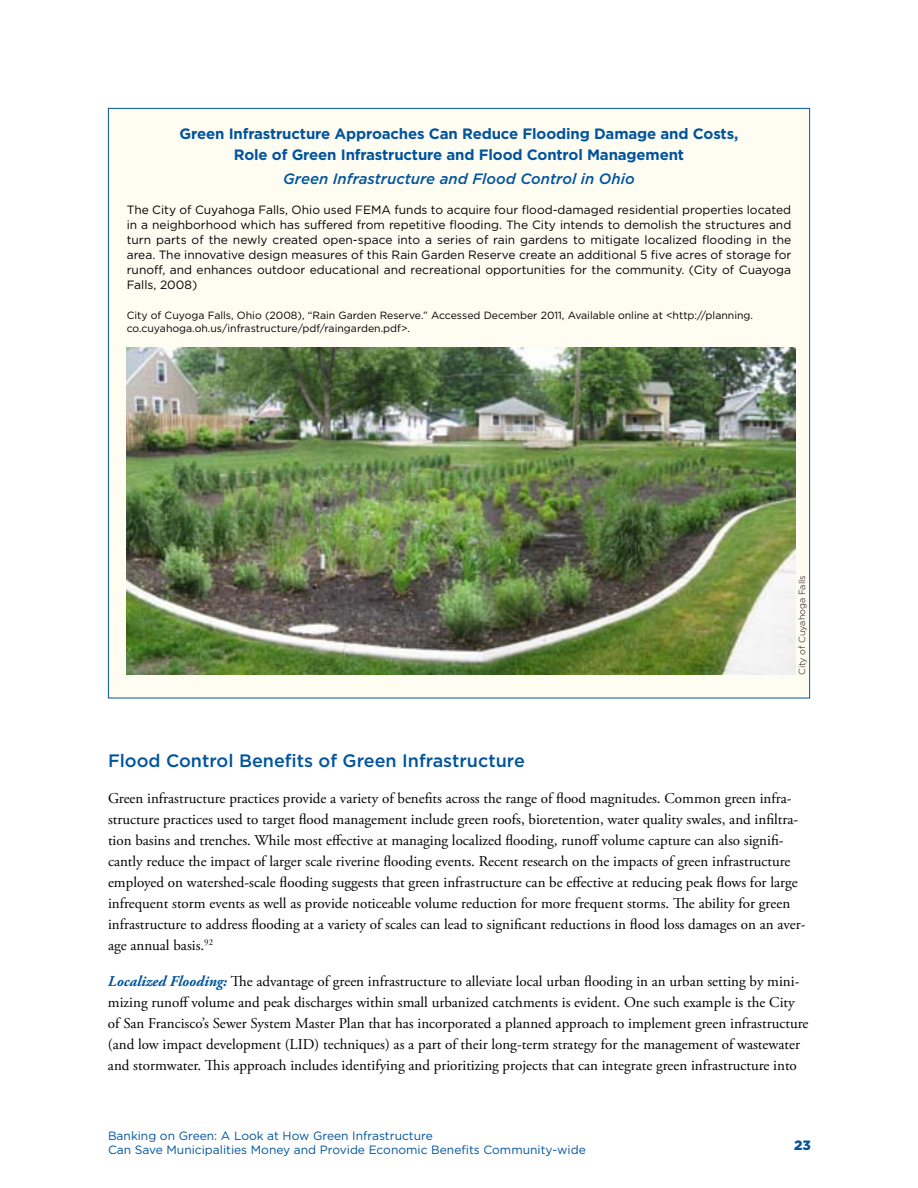
<style>
.page{position:relative;width:918px;height:1188px;background:#fff}
.page>*{position:absolute;margin:0;border:0;box-sizing:border-box;transform-origin:0 0}
.t1{font:500 18px "Gotham";color:#00549e}
.t2{font:15px/21px "Adobe Garamond Pro";color:#000}
.t3{font:700 15px/21px "Gotham";letter-spacing:-.01em;color:#00549e;text-align:center}
.t4{font:italic 500 15px "Gotham";color:#00549e}
.t5{font:900 13.5px "Gotham";color:#00549e}
.t6{font:12px/15px "Gotham";color:#000;text-align:justify}
.t7{font:12px/14.4px "Gotham";color:#00549e}
.t8{font:10.5px/13.5px "Gotham";color:#000}
.t9{font:300 9px "Gotham";color:#000}
.s1{font-weight:700;font-style:italic;color:#00549e}
</style>
<div class="page">
<div style="left:108px;top:108px;width:702px;height:590px;background:#fffdf2"></div>
<img style="left:127px;top:347px;width:669px;height:328px">
<p class="t3" style="left:180px;top:123px;width:560px">Green Infrastructure Approaches Can Reduce Flooding Damage and Costs,<br>Role of Green Infrastructure and Flood Control Management</p>
<p class="t4" style="left:283px;top:169px;width:353px">Green Infrastructure and Flood Control in Ohio</p>
<p class="t6" style="left:127px;top:202px;width:666px">The City of Cuyahoga Falls, Ohio used FEMA funds to acquire four flood-damaged residential properties located in a neighborhood which has suffered from repetitive flooding. The City intends to demolish the structures and turn parts of the newly created open-space into a series of rain gardens to mitigate localized flooding in the area. The innovative design measures of this Rain Garden Reserve create an additional 5 five acres of storage for runoff, and enhances outdoor educational and recreational opportunities for the community. (City of Cuayoga Falls, 2008)</p>
<p class="t8" style="left:127px;top:308px;width:628px">City of Cuyoga Falls, Ohio (2008), “Rain Garden Reserve.” Accessed December 2011, Available online at &lt;http://planning. co.cuyahoga.oh.us/infrastructure/pdf/raingarden.pdf&gt;.</p>
<p class="t9" style="left:797px;top:675px;width:101px;rotate:-90deg">City of Cuyahoga Falls</p>
<p class="t1" style="left:108px;top:750px;width:418px">Flood Control Benefits of Green Infrastructure</p>
<p class="t2" style="left:108px;top:788px;width:699px">Green infrastructure practices provide a variety of benefits across the range of flood magnitudes. Common green infra&shy;structure practices used to target flood management include green roofs, bioretention, water quality swales, and infiltra&shy;tion basins and trenches. While most effective at managing localized flooding, runoff volume capture can also signifi&shy;cantly reduce the impact of larger scale riverine flooding events. Recent research on the impacts of green infrastructure employed on watershed-scale flooding suggests that green infrastructure can be effective at reducing peak flows for large infrequent storm events as well as provide noticeable volume reduction for more frequent storms. The ability for green infrastructure to address flooding at a variety of scales can lead to significant reductions in flood loss damages on an aver&shy;age annual basis.<sup>92</sup></p>
<p class="t2" style="left:108px;top:971px;width:702px"><span class="s1">Localized Flooding:</span> The advantage of green infrastructure to alleviate local urban flooding in an urban setting by mini&shy;mizing runoff volume and peak discharges within small urbanized catchments is evident. One such example is the City of San Francisco’s Sewer System Master Plan that has incorporated a planned approach to implement green infrastructure (and low impact development (LID) techniques) as a part of their long-term strategy for the management of wastewater and stormwater. This approach includes identifying and prioritizing projects that can integrate green infrastructure into</p>
<p class="t7" style="left:108px;top:1128px;width:479px">Banking on Green: A Look at How Green Infrastructure<br>Can Save Municipalities Money and Provide Economic Benefits Community-wide</p>
<p class="t5" style="left:794px;top:1137px;width:18px">23</p>
</div>
